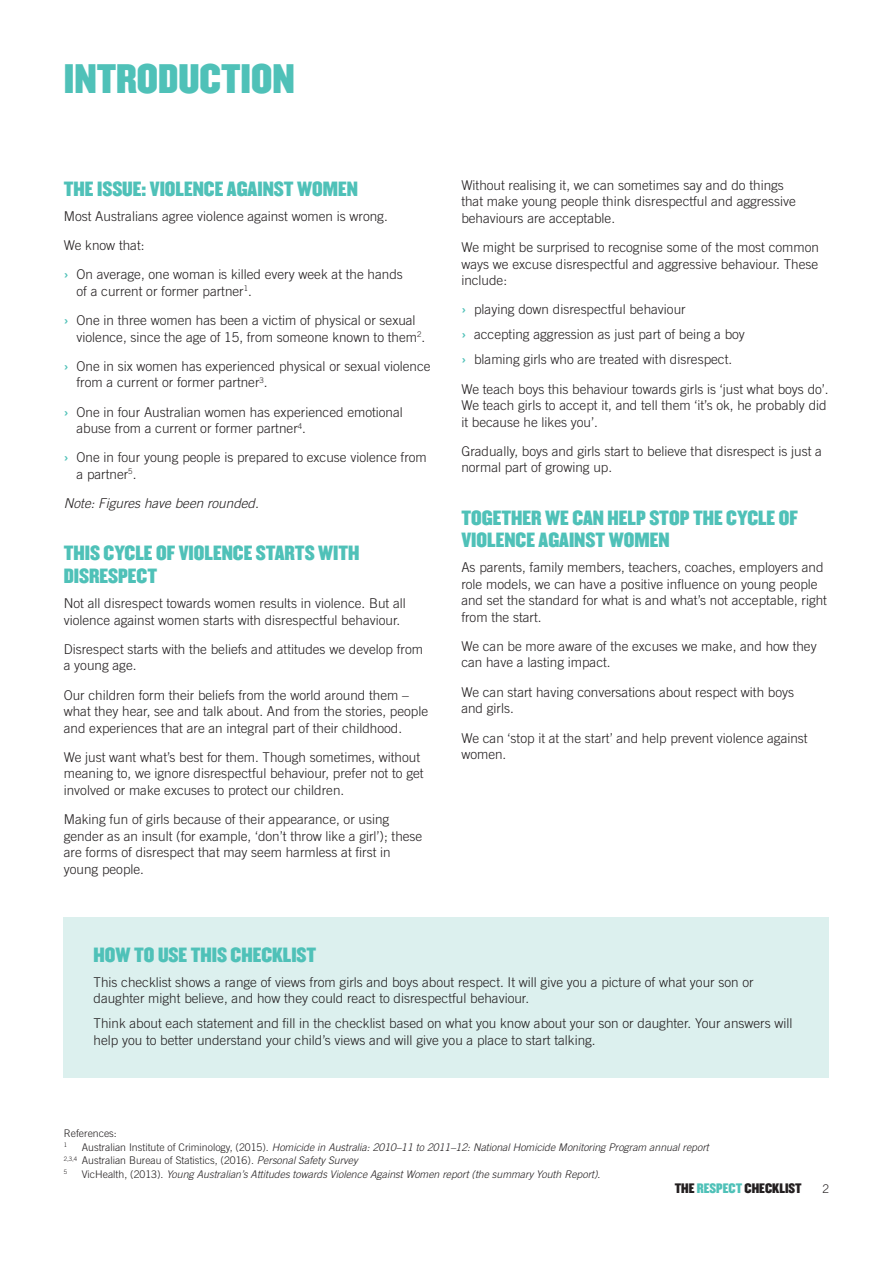
<style>
.page{position:relative;width:893px;height:1263px;background:#fff}
.page>*{position:absolute;margin:0;border:0;box-sizing:border-box;transform-origin:0 0}
.t1{font:36px "Champion Middleweight";color:#4fc1b8}
.t2{font:18px/22.5px "Champion Middleweight";color:#4fc1b8}
.t3{font:300 13.5px/16.5px "Trade Gothic";color:#231f20}
.t4{font:italic 300 13.5px/29.2px "Trade Gothic";color:#231f20}
.t5{font:12px "Champion Middleweight";color:#231f20}
.t6{font:300 12px "Trade Gothic";color:#231f20}
.t7{font:italic 300 10.5px/13.5px "Trade Gothic";color:#231f20}
.t8{font:300 10.5px "Trade Gothic";color:#231f20}
.t9{font:300 6.15px "Trade Gothic";color:#231f20}
.s1{font-weight:700;color:#4fc1b8}
.s2{font-style:normal}
.s3{color:#4fc1b8}
</style>
<div class="page">
<div style="left:64px;top:917px;width:765px;height:161px;background:#dcf0ee"></div>
<h1 class="t1" style="left:64px;top:49px;width:233px">INTRODUCTION</h1>
<h2 class="t2" style="left:64px;top:177px;width:296px">THE ISSUE: VIOLENCE AGAINST WOMEN</h2>
<p class="t3" style="left:64px;top:201px;width:341px;line-height:29.2px">Most Australians agree violence against women is wrong.<br>We know that:<br><span class="s1">›</span> On average, one woman is killed every week at the hands</p>
<p class="t3" style="left:64px;top:276px;width:353px;line-height:29.2px;text-indent:13px">of a current or former partner<sup>1</sup>.<br><span class="s1">›</span> One in three women has been a victim of physical or sexual</p>
<p class="t3" style="left:64px;top:322px;width:368px;line-height:29.2px;text-align:center">violence, since the age of 15, from someone known to them<sup>2</sup>.<br><span class="s1">›</span> One in six women has experienced physical or sexual violence</p>
<p class="t3" style="left:64px;top:368px;width:341px;line-height:29.2px;text-indent:13px">from a current or former partner<sup>3</sup>.<br><span class="s1">›</span> One in four Australian women has experienced emotional</p>
<p class="t3" style="left:64px;top:414px;width:365px;line-height:29.2px;text-indent:13px">abuse from a current or former partner<sup>4</sup>.<br><span class="s1">›</span> One in four young people is prepared to excuse violence from</p>
<p class="t4" style="left:64px;top:459px;width:197px;text-indent:13px"><span class="s2">a partner</span><sup>5</sup><span class="s2">.<br></span>Note: Figures have been rounded.</p>
<h2 class="t2" style="left:64px;top:542px;width:297px">THIS CYCLE OF VIOLENCE STARTS WITH<br>DISRESPECT</h2>
<p class="t3" style="left:64px;top:595px;width:344px">Not all disrespect towards women results in violence. But all violence against women starts with disrespectful behaviour.</p>
<p class="t3" style="left:64px;top:640px;width:361px">Disrespect starts with the beliefs and attitudes we develop from a young age.</p>
<p class="t3" style="left:64px;top:686px;width:366px">Our children form their beliefs from the world around them – what they hear, see and talk about. And from the stories, people and experiences that are an integral part of their childhood.</p>
<p class="t3" style="left:64px;top:748px;width:361px">We just want what’s best for them. Though sometimes, without meaning to, we ignore disrespectful behaviour, prefer not to get involved or make excuses to protect our children.</p>
<p class="t3" style="left:64px;top:811px;width:360px">Making fun of girls because of their appearance, or using gender as an insult (for example, ‘don’t throw like a girl’); these are forms of disrespect that may seem harmless at first in young people.</p>
<p class="t3" style="left:461px;top:177px;width:336px">Without realising it, we can sometimes say and do things that make young people think disrespectful and aggressive behaviours are acceptable.</p>
<p class="t3" style="left:461px;top:239px;width:359px;text-align:justify">We might be surprised to recognise some of the most common ways we excuse disrespectful and aggressive behaviour. These include:</p>
<p class="t3" style="left:461px;top:297px;width:285px;line-height:25px"><span class="s1">›</span> playing down disrespectful behaviour<br><span class="s1">›</span> accepting aggression as just part of being a boy <span class="s1">›</span> blaming girls who are treated with disrespect.</p>
<p class="t3" style="left:461px;top:380px;width:369px">We teach boys this behaviour towards girls is ‘just what boys do’.<br>We teach girls to accept it, and tell them ‘it’s ok, he probably did it because he likes you’.</p>
<p class="t3" style="left:461px;top:443px;width:362px">Gradually, boys and girls start to believe that disrespect is just a normal part of growing up.</p>
<h2 class="t2" style="left:461px;top:506px;width:338px">TOGETHER WE CAN HELP STOP THE CYCLE OF<br>VIOLENCE AGAINST WOMEN</h2>
<p class="t3" style="left:461px;top:559px;width:367px">As parents, family members, teachers, coaches, employers and role models, we can have a positive influence on young people and set the standard for what is and what’s not acceptable, right from the start.</p>
<p class="t3" style="left:461px;top:638px;width:357px">We can be more aware of the excuses we make, and how they can have a lasting impact.</p>
<p class="t3" style="left:461px;top:683px;width:334px">We can start having conversations about respect with boys and girls.</p>
<p class="t3" style="left:461px;top:729px;width:348px">We can ‘stop it at the start’ and help prevent violence against women.</p>
<h2 class="t2" style="left:94px;top:943px;width:224px">HOW TO USE THIS CHECKLIST</h2>
<p class="t3" style="left:94px;top:973px;width:662px">This checklist shows a range of views from girls and boys about respect. It will give you a picture of what your son or daughter might believe, and how they could react to disrespectful behaviour.</p>
<p class="t3" style="left:94px;top:1015px;width:700px">Think about each statement and fill in the checklist based on what you know about your son or daughter. Your answers will help you to better understand your child’s views and will give you a place to start talking.</p>
<p class="t8" style="left:64px;top:1127px;width:55px">References:</p>
<p class="t9" style="left:64px;top:1141px;width:5px">1</p>
<p class="t7" style="left:64px;top:1140px;width:646px;text-indent:18px"><span class="s2">Australian Institute of Criminology, (2015).</span> Homicide in Australia: 2010–11 to 2011–12: National Homicide Monitoring Program annual report<br><sup>2,3,4</sup> <span class="s2">Australian Bureau of Statistics, (2016).</span> Personal Safety Survey</p>
<p class="t9" style="left:64px;top:1168px;width:5px">5</p>
<p class="t7" style="left:82px;top:1167px;width:520px"><span class="s2">VicHealth, (2013).</span> Young Australian’s Attitudes towards Violence Against Women report (the summary Youth Report)<span class="s2">.</span></p>
<p class="t5" style="left:675px;top:1179px;width:129px">THE <span class="s3">RESPECT</span> CHECKLIST</p>
<p class="t6" style="left:822px;top:1182px;width:8px">2</p>
</div>
